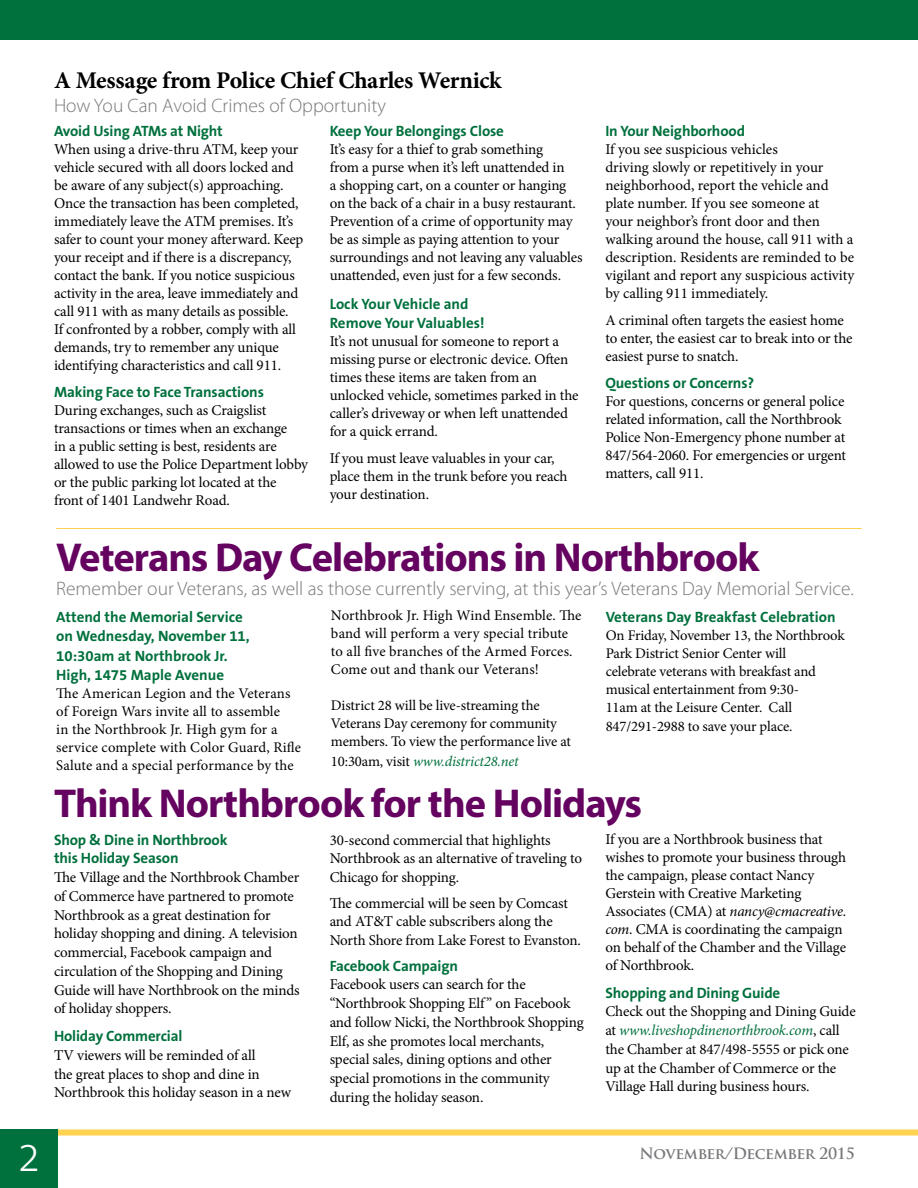
<style>
.page{position:relative;width:918px;height:1188px;background:#fff}
.page>*{position:absolute;margin:0;border:0;box-sizing:border-box;transform-origin:0 0}
.t1{font:700 40.5px "Myriad Pro";letter-spacing:-.025em;color:#650360}
.t2{font:300 39.9px "The Sans B3";color:#fff}
.t3{font:700 24px "Minion Pro";letter-spacing:-.015em;color:#000}
.t4{font:300 19.5px "Myriad Pro";color:#77787b}
.t5{font:700 15.3px "Trajan Pro";letter-spacing:-.02em;color:#77787b}
.t6{font:15px/18px "Minion Pro";letter-spacing:-.01em;color:#000}
.t7{font:700 15px/19.5px "The Sans B7";letter-spacing:-.01em;color:#00703c}
.t8{font:14.7px/18px "Minion Pro";letter-spacing:-.005em;color:#000}
.t9{font:italic 14.7px "Minion Pro";letter-spacing:-.01em;color:#00703c}
.s1{font-style:normal;color:#000}
.s2{font-style:italic}
.s3{font-style:italic;color:#00703c}
</style>
<div class="page">
<div style="left:0;top:1130px;width:918px;height:6px;background:#ffd24f"></div>
<div style="left:0;top:1130px;width:58px;height:58px;background:#00703c"></div>
<div style="left:0;top:0;width:918px;height:40px;background:#00703c"></div>
<hr style="left:56px;top:528px;width:806px;height:1px;background:#ffd24f">
<h3 class="t3" style="left:54px;top:63px;width:449px">A Message from Police Chief Charles Wernick</h3>
<h3 class="t4" style="left:54px;top:94px;width:334px">How You Can Avoid Crimes of Opportunity</h3>
<p class="t7" style="left:54px;top:122px;width:170px">Avoid Using ATMs at Night</p>
<p class="t6" style="left:54px;top:141px;width:251px">When using a drive-thru ATM, keep your vehicle secured with all doors locked and be aware of any subject(s) approaching.<br>Once the transaction has been completed, immediately leave the ATM premises. It’s safer to count your money afterward. Keep your receipt and if there is a discrepancy, contact the bank. If you notice suspicious activity in the area, leave immediately and call 911 with as many details as possible.<br>If confronted by a robber, comply with all demands, try to remember any unique identifying characteristics and call 911.</p>
<p class="t7" style="left:54px;top:383px;width:211px">Making Face to Face Transactions</p>
<p class="t6" style="left:54px;top:402px;width:256px">During exchanges, such as Craigslist transactions or times when an exchange<br>in a public setting is best, residents are allowed to use the Police Department lobby or the public parking lot located at the front of 1401 Landwehr Road.</p>
<p class="t7" style="left:330px;top:122px;width:176px">Keep Your Belongings Close</p>
<p class="t6" style="left:330px;top:141px;width:254px">It’s easy for a thief to grab something<br>from a purse when it’s left unattended in<br>a shopping cart, on a counter or hanging on the back of a chair in a busy restaurant.<br>Prevention of a crime of opportunity may be as simple as paying attention to your surroundings and not leaving any valuables unattended, even just for a few seconds.</p>
<p class="t7" style="left:330px;top:295px;width:157px">Lock Your Vehicle and<br>Remove Your Valuables!</p>
<p class="t6" style="left:330px;top:333px;width:250px">It’s not unusual for someone to report a missing purse or electronic device. Often times these items are taken from an unlocked vehicle, sometimes parked in the caller’s driveway or when left unattended for a quick errand.</p>
<p class="t6" style="left:330px;top:450px;width:239px">If you must leave valuables in your car, place them in the trunk before you reach your destination.</p>
<p class="t7" style="left:605px;top:122px;width:141px">In Your Neighborhood</p>
<p class="t6" style="left:605px;top:141px;width:250px">If you see suspicious vehicles<br>driving slowly or repetitively in your neighborhood, report the vehicle and plate number. If you see someone at<br>your neighbor’s front door and then walking around the house, call 911 with a description. Residents are reminded to be vigilant and report any suspicious activity by calling 911 immediately.</p>
<p class="t6" style="left:605px;top:312px;width:249px">A criminal often targets the easiest home to enter, the easiest car to break into or the easiest purse to snatch.</p>
<p class="t7" style="left:605px;top:374px;width:150px">Questions or Concerns?</p>
<p class="t6" style="left:605px;top:393px;width:242px">For questions, concerns or general police related information, call the Northbrook Police Non-Emergency phone number at 847/564-2060. For emergencies or urgent matters, call 911.</p>
<h1 class="t1" style="left:56px;top:531px;width:705px">Veterans Day Celebrations in Northbrook</h1>
<h3 class="t4" style="left:56px;top:578px;width:799px">Remember our Veterans, as well as those currently serving, at this year’s Veterans Day Memorial Service.</h3>
<p class="t7" style="left:56px;top:607px;width:195px">Attend the Memorial Service on Wednesday, November 11,<br>10:30am at Northbrook Jr.<br>High, 1475 Maple Avenue</p>
<p class="t8" style="left:56px;top:685px;width:246px">The American Legion and the Veterans of Foreign Wars invite all to assemble<br>in the Northbrook Jr. High gym for a service complete with Color Guard, Rifle Salute and a special performance by the</p>
<p class="t8" style="left:331px;top:607px;width:252px">Northbrook Jr. High Wind Ensemble. The band will perform a very special tribute to all five branches of the Armed Forces.<br>Come out and thank our Veterans!</p>
<p class="t8" style="left:331px;top:697px;width:241px">District 28 will be live-streaming the<br>Veterans Day ceremony for community members. To view the performance live at</p>
<p class="t9" style="left:331px;top:751px;width:189px"><span class="s1">10:30am, visit</span> www.district28.net</p>
<p class="t7" style="left:606px;top:607px;width:231px">Veterans Day Breakfast Celebration</p>
<p class="t8" style="left:606px;top:626px;width:240px">On Friday, November 13, the Northbrook Park District Senior Center will<br>celebrate veterans with breakfast and musical entertainment from 9:30-<br>11am at the Leisure Center. Call</p>
<p class="t8" style="left:606px;top:718px;width:188px">847/291-2988 to save your place.</p>
<h1 class="t1" style="left:54px;top:777px;width:590px">Think Northbrook for the Holidays</h1>
<p class="t7" style="left:54px;top:831px;width:175px;line-height:18.8px">Shop &amp; Dine in Northbrook this Holiday Season</p>
<p class="t6" style="left:54px;top:868px;width:247px;line-height:18.8px">The Village and the Northbrook Chamber of Commerce have partnered to promote Northbrook as a great destination for holiday shopping and dining. A television commercial, Facebook campaign and circulation of the Shopping and Dining Guide will have Northbrook on the minds of holiday shoppers.</p>
<p class="t7" style="left:54px;top:1027px;width:130px">Holiday Commercial</p>
<p class="t6" style="left:54px;top:1046px;width:239px;line-height:18.8px">TV viewers will be reminded of all<br>the great places to shop and dine in<br>Northbrook this holiday season in a new</p>
<p class="t6" style="left:605px;top:830px;width:243px">If you are a Northbrook business that wishes to promote your business through the campaign, please contact Nancy Gerstein with Creative Marketing Associates (CMA) at <span class="s2">nancy@cmacreative. com</span>. CMA is coordinating the campaign on behalf of the Chamber and the Village of Northbrook.</p>
<p class="t7" style="left:605px;top:983px;width:176px">Shopping and Dining Guide</p>
<p class="t6" style="left:605px;top:1002px;width:252px;line-height:18.8px">Check out the Shopping and Dining Guide at <span class="s3">www.liveshopdinenorthbrook.com</span>, call the Chamber at 847/498-5555 or pick one up at the Chamber of Commerce or the Village Hall during business hours.</p>
<p class="t6" style="left:330px;top:831px;width:254px;line-height:18.8px">30-second commercial that highlights<br>Northbrook as an alternative of traveling to<br>Chicago for shopping.</p>
<p class="t6" style="left:330px;top:894px;width:253px;line-height:18.8px">The commercial will be seen by Comcast and AT&amp;T cable subscribers along the<br>North Shore from Lake Forest to Evanston.</p>
<p class="t7" style="left:330px;top:956px;width:130px">Facebook Campaign</p>
<p class="t6" style="left:330px;top:975px;width:256px;line-height:18.8px">Facebook users can search for the “Northbrook Shopping Elf” on Facebook and follow Nicki, the Northbrook Shopping Elf, as she promotes local merchants, special sales, dining options and other special promotions in the community during the holiday season.</p>
<h2 class="t2" style="left:18px;top:1137px;width:23px">2</h2>
<p class="t5" style="left:640px;top:1144px;width:217px">November/December 2015</p>
</div>
